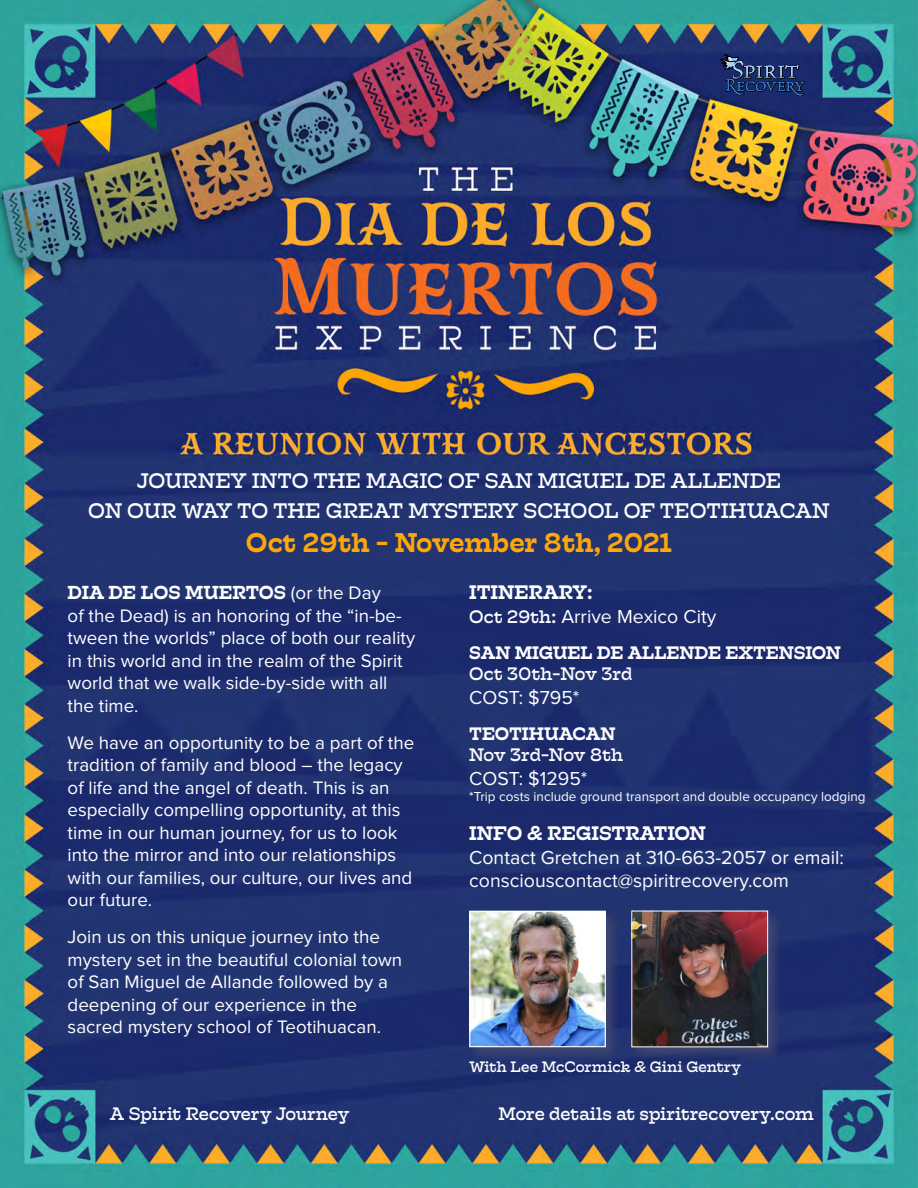
<style>
.page{position:relative;width:918px;height:1188px;background:#fff}
.page>*{position:absolute;margin:0;border:0;box-sizing:border-box;transform-origin:0 0}
.t1{font:500 27px "Hatch";letter-spacing:-.005em;color:#ffa608}
.t2{font:21px/30px "Hatch";letter-spacing:-.005em;color:#fff;text-align:center}
.t3{font:19.5px/23.4px "Proxima Nova";color:#fff}
.t4{font:500 19.5px "Hatch";letter-spacing:-.005em;color:#fff}
.t5{font:18.75px/22.5px "Proxima Nova";color:#fff}
.t6{font:500 18.75px "Hatch";letter-spacing:-.005em;color:#fff}
.t7{font:18px "Hatch";color:#fff}
.t8{font:500 18px "Hatch";letter-spacing:-.005em;color:#fff}
.t9{font:18px "Hatch";letter-spacing:-.025em;color:#fff}
.t10{font:15px "Hatch";color:#fff}
.t11{font:13.5px "Proxima Nova";color:#fff}
.s1{font-family:"Proxima Nova";font-weight:400}
.s2{font-family:"Hatch";font-size:18px}
</style>
<div class="page">
<img style="left:0;top:0;width:918px;height:1188px">
<svg style="left:721px;top:54px;width:84px;height:43px;background:#25386d"></svg>
<div style="left:467px;top:908px;width:154px;height:154px;background:#484d70;opacity:.75"></div>
<img style="left:471px;top:913px;width:133px;height:132px">
<div style="left:469px;top:911px;width:137px;height:136px;border:1px solid #fff"></div>
<div style="left:629px;top:909px;width:155px;height:154px;background:#484d70;opacity:.75"></div>
<img style="left:633px;top:913px;width:133px;height:132px">
<p class="t2" style="left:88px;top:466px;width:743px">JOURNEY INTO THE MAGIC OF SAN MIGUEL DE ALLENDE<br>ON OUR WAY TO THE GREAT MYSTERY SCHOOL OF TEOTIHUACAN</p>
<h1 class="t1" style="left:246px;top:524px;width:428px">Oct 29th - November 8th, 2021</h1>
<p class="t6" style="left:68px;top:580px;width:315px">DIA DE LOS MUERTOS <span class="s1">(or the Day</span></p>
<p class="t5" style="left:68px;top:605px;width:349px">of the Dead) is an honoring of the “in-be&shy;tween the worlds” place of both our reality in this world and in the realm of the Spirit world that we walk side-by-side with all the time.</p>
<p class="t5" style="left:68px;top:732px;width:348px">We have an opportunity to be a part of the tradition of family and blood – the legacy of life and the angel of death. This is an especially compelling opportunity, at this time in our human journey, for us to look into the mirror and into our relationships with our families, our culture, our lives and our future.</p>
<p class="t5" style="left:68px;top:927px;width:336px">Join us on this unique journey into the mystery set in the beautiful colonial town of San Miguel de Allande followed by a deepening of our experience in the sacred mystery school of Teotihuacan.</p>
<p class="t4" style="left:469px;top:579px;width:125px">ITINERARY:</p>
<p class="t3" style="left:469px;top:605px;width:249px"><span class="s2">Oct 29th:</span> Arrive Mexico City</p>
<p class="t8" style="left:469px;top:640px;width:373px">SAN MIGUEL DE ALLENDE EXTENSION</p>
<p class="t7" style="left:469px;top:662px;width:165px">Oct 30th-Nov 3rd</p>
<p class="t3" style="left:469px;top:686px;width:112px">COST: $795*</p>
<p class="t8" style="left:469px;top:721px;width:148px">TEOTIHUACAN</p>
<p class="t9" style="left:469px;top:743px;width:156px">Nov 3rd-Nov 8th</p>
<p class="t3" style="left:469px;top:767px;width:120px">COST: $1295*</p>
<p class="t11" style="left:469px;top:790px;width:398px">*Trip costs include ground transport and double occupancy lodging</p>
<p class="t4" style="left:469px;top:821px;width:238px">INFO &amp; REGISTRATION</p>
<p class="t3" style="left:469px;top:847px;width:376px">Contact Gretchen at 310-663-2057 or email: consciouscontact@spiritrecovery.com</p>
<p class="t10" style="left:469px;top:1057px;width:274px">With Lee McCormick &amp; Gini Gentry</p>
<p class="t7" style="left:110px;top:1101px;width:241px">A Spirit Recovery Journey</p>
<p class="t7" style="left:498px;top:1101px;width:317px">More details at spiritrecovery.com</p>
</div>
